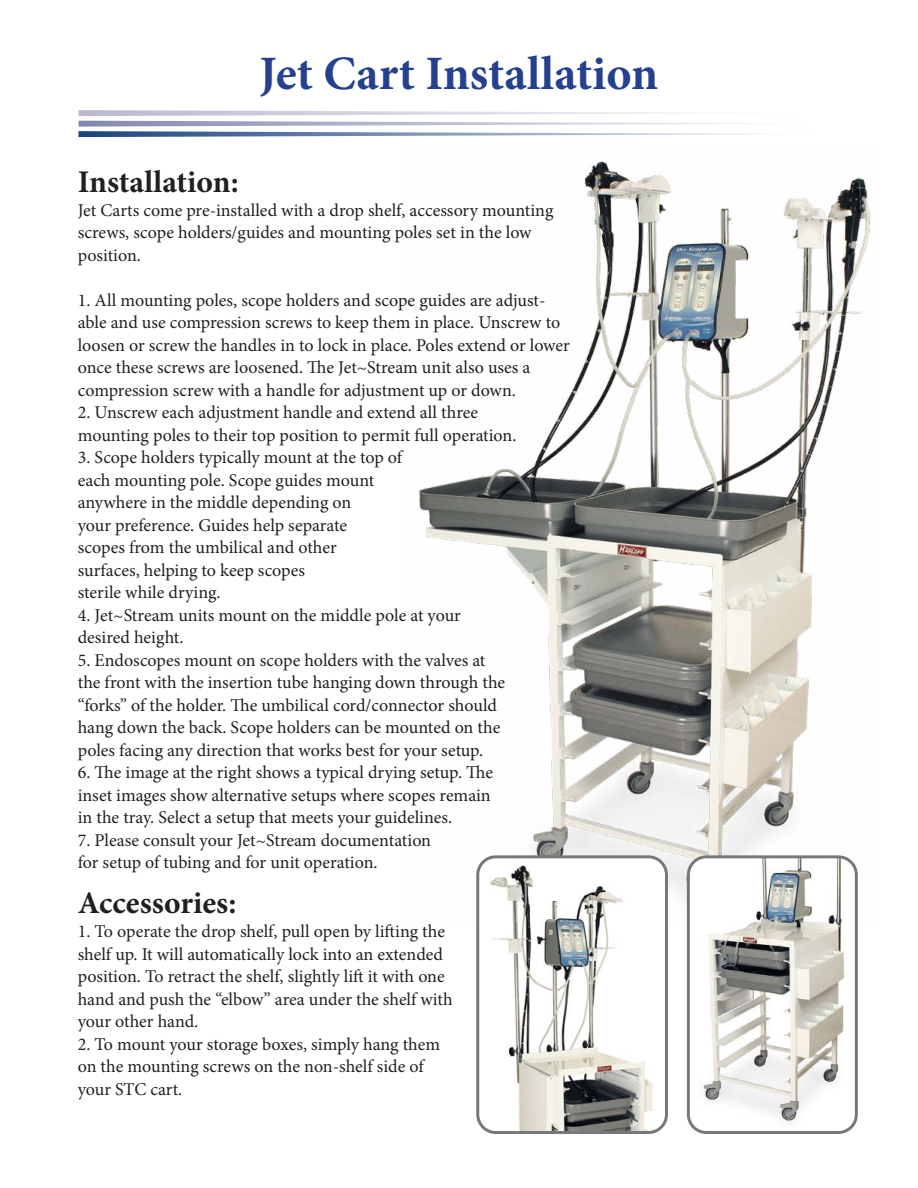
<style>
.page{position:relative;width:918px;height:1188px;background:#fff}
.page>*{position:absolute;margin:0;border:0;box-sizing:border-box;transform-origin:0 0}
.t1{font:700 48px "Minion Pro";color:#25408f}
.t2{font:700 31.5px "Minion Pro";color:#231f20}
.t3{font:18px/22.5px "Minion Pro";color:#231f20}
</style>
<div class="page">
<svg style="left:79px;top:110px;width:682px;height:27px"></svg>
<img style="left:416px;top:161px;width:455px;height:763px">
<img style="left:688px;top:857px;width:168px;height:271px">
<div style="left:687px;top:855px;width:171px;height:279px;border:3px solid #77787b;border-radius:18px"></div>
<img style="left:478px;top:859px;width:188px;height:271px">
<div style="left:476px;top:855px;width:192px;height:279px;border:3px solid #77787b;border-radius:18px"></div>
<h1 class="t1" style="left:260px;top:40px;width:400px">Jet Cart Installation</h1>
<h2 class="t2" style="left:78px;top:160px;width:162px">Installation:</h2>
<p class="t3" style="left:78px;top:199px;width:477px">Jet Carts come pre-installed with a drop shelf, accessory mounting screws, scope holders/guides and mounting poles set in the low position.</p>
<p class="t3" style="left:78px;top:289px;width:494px">1. All mounting poles, scope holders and scope guides are adjust&shy;able and use compression screws to keep them in place. Unscrew to loosen or screw the handles in to lock in place. Poles extend or lower once these screws are loosened. The Jet~Stream unit also uses a compression screw with a handle for adjustment up or down.</p>
<p class="t3" style="left:78px;top:401px;width:440px">2. Unscrew each adjustment handle and extend all three mounting poles to their top position to permit full operation.</p>
<p class="t3" style="left:78px;top:446px;width:326px">3. Scope holders typically mount at the top of each mounting pole. Scope guides mount anywhere in the middle depending on<br>your preference. Guides help separate<br>scopes from the umbilical and other surfaces, helping to keep scopes<br>sterile while drying.</p>
<p class="t3" style="left:78px;top:604px;width:385px">4. Jet~Stream units mount on the middle pole at your desired height.</p>
<p class="t3" style="left:78px;top:649px;width:429px">5. Endoscopes mount on scope holders with the valves at the front with the insertion tube hanging down through the “forks” of the holder. The umbilical cord/connector should hang down the back. Scope holders can be mounted on the poles facing any direction that works best for your setup.</p>
<p class="t3" style="left:78px;top:761px;width:417px">6. The image at the right shows a typical drying setup. The inset images show alternative setups where scopes remain in the tray. Select a setup that meets your guidelines.</p>
<p class="t3" style="left:78px;top:829px;width:355px">7. Please consult your Jet~Stream documentation for setup of tubing and for unit operation.</p>
<h2 class="t2" style="left:78px;top:881px;width:160px">Accessories:</h2>
<p class="t3" style="left:78px;top:920px;width:377px">1. To operate the drop shelf, pull open by lifting the shelf up. It will automatically lock into an extended position. To retract the shelf, slightly lift it with one hand and push the “elbow” area under the shelf with your other hand.</p>
<p class="t3" style="left:78px;top:1033px;width:364px">2. To mount your storage boxes, simply hang them on the mounting screws on the non-shelf side of your STC cart.</p>
</div>
